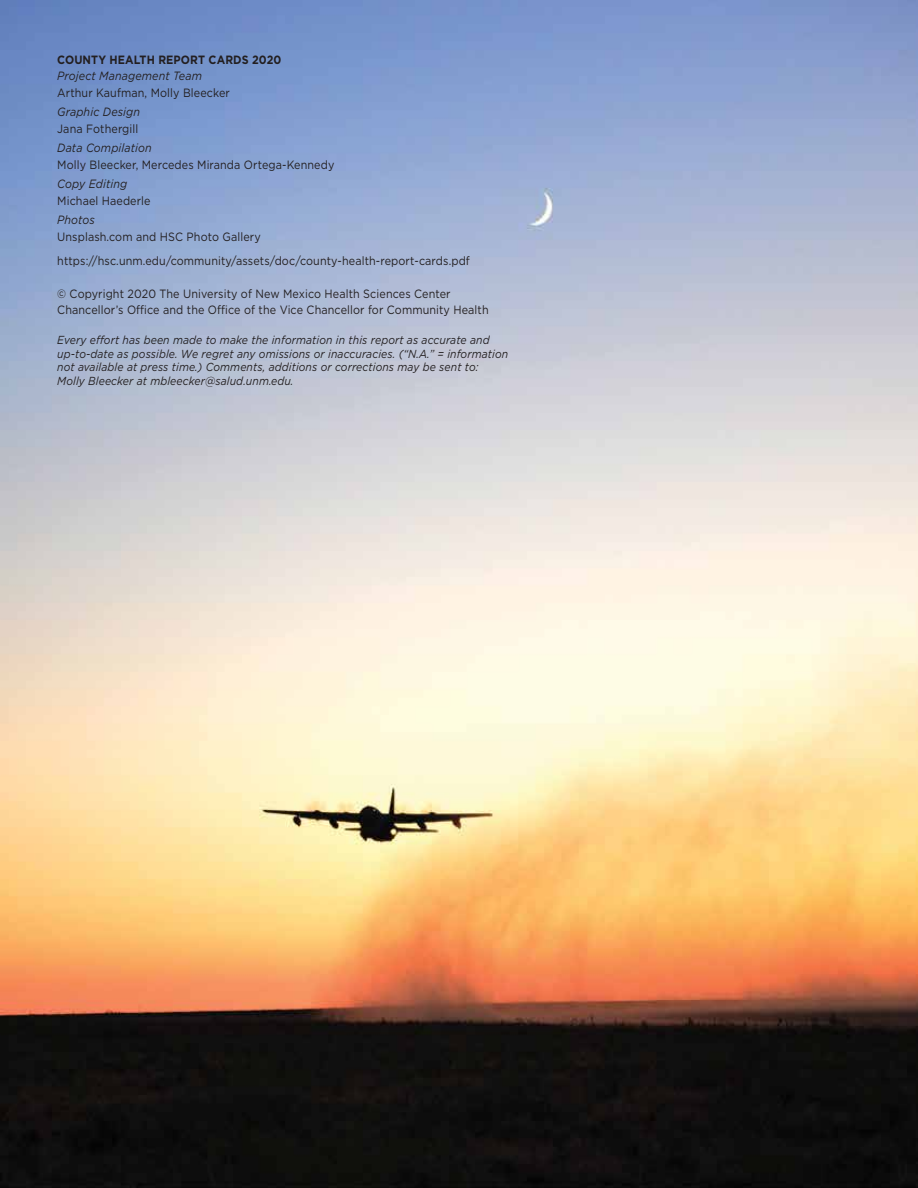
<style>
.page{position:relative;width:918px;height:1188px;background:#fff}
.page>*{position:absolute;margin:0;border:0;box-sizing:border-box;transform-origin:0 0}
.t1{font:12px/24px "Gotham";letter-spacing:.01em;color:#231f20;scale:.9 1}
.t2{font:italic 12px "Gotham";letter-spacing:.01em;color:#231f20;scale:.9 1}
.t3{font:700 12px "Gotham";letter-spacing:.01em;color:#231f20;scale:.9 1}
.t4{font:italic 11.7px/13.5px "Gotham";letter-spacing:.01em;color:#231f20;scale:.9 1}
</style>
<div class="page">
<img style="left:0;top:0;width:918px;height:1188px">
<p class="t3" style="left:57px;top:51px;width:251px">COUNTY HEALTH REPORT CARDS 2020</p>
<p class="t2" style="left:57px;top:68px;width:162px">Project Management Team</p>
<p class="t1" style="left:57px;top:80px;width:193px">Arthur Kaufman, Molly Bleecker</p>
<p class="t2" style="left:57px;top:104px;width:94px">Graphic Design</p>
<p class="t1" style="left:57px;top:116px;width:92px">Jana Fothergill</p>
<p class="t2" style="left:57px;top:140px;width:106px">Data Compilation</p>
<p class="t1" style="left:57px;top:152px;width:310px">Molly Bleecker, Mercedes Miranda Ortega-Kennedy</p>
<p class="t2" style="left:57px;top:176px;width:79px">Copy Editing</p>
<p class="t1" style="left:57px;top:188px;width:105px">Michael Haederle</p>
<p class="t2" style="left:57px;top:212px;width:43px">Photos</p>
<p class="t1" style="left:57px;top:224px;width:460px">Unsplash.com and HSC Photo Gallery https://hsc.unm.edu/community/assets/doc/county-health-report-cards.pdf</p>
<p class="t1" style="left:57px;top:285px;width:481px;line-height:16.5px">© Copyright 2020 The University of New Mexico Health Sciences Center<br>Chancellor’s Office and the Office of the Vice Chancellor for Community Health</p>
<p class="t4" style="left:57px;top:333px;width:503px">Every effort has been made to make the information in this report as accurate and up-to-date as possible. We regret any omissions or inaccuracies. (“N.A.” = information not available at press time.) Comments, additions or corrections may be sent to:<br>Molly Bleecker at mbleecker@salud.unm.edu.</p>
</div>
